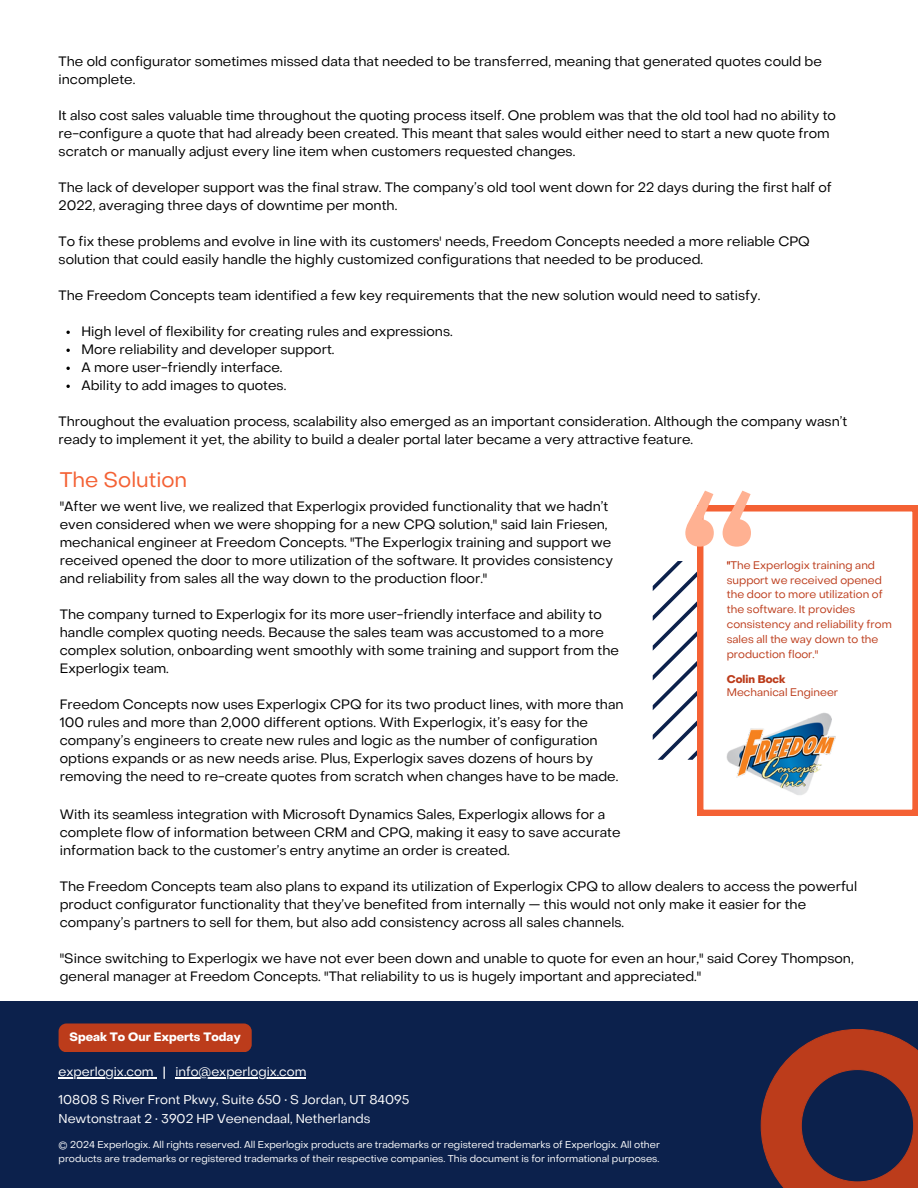
<style>
.page{position:relative;width:918px;height:1188px;background:#fff}
.page>*{position:absolute;margin:0;border:0;box-sizing:border-box;transform-origin:0 0}
.t1{font:500 204.45px "Object Sans";color:#ffb192}
.t2{font:21px "Object Sans";color:#f46134}
.t3{font:13.5px/18px "Object Sans";color:#000}
.t4{font:12.6px/19px "Object Sans";color:#fff}
.t5{font:700 12px "Object Sans";color:#fff}
.t6{font:10.95px/14.9px "Object Sans";color:#bc3c1b}
.t7{font:9.9px/13.6px "Object Sans";color:#fff}
.s1{font-weight:700}
.s2{font-weight:500}
</style>
<div class="page">
<svg style="left:653px;top:561px;width:45px;height:199px"></svg>
<svg style="left:698px;top:506px;width:220px;height:309px"></svg>
<div style="left:0;top:1002px;width:918px;height:186px;background:#0c214c"></div>
<svg style="left:761px;top:1029px;width:157px;height:159px"></svg>
<div style="left:59px;top:1023px;width:193px;height:29px;background:#bc3c1b;border-radius:8px"></div>
<img style="left:727px;top:711px;width:110px;height:91px">
<svg style="left:66px;top:331px;width:4px;height:3px"></svg>
<svg style="left:66px;top:349px;width:4px;height:3px"></svg>
<svg style="left:66px;top:367px;width:4px;height:3px"></svg>
<svg style="left:66px;top:385px;width:4px;height:3px"></svg>
<hr style="left:59px;top:1077px;width:95px;height:1px;background:#fff">
<hr style="left:175px;top:1077px;width:131px;height:1px;background:#fff">
<h2 class="t3" style="left:59px;top:54px;width:765px">The old configurator sometimes missed data that needed to be transferred, meaning that generated quotes could be incomplete.</h2>
<p class="t3" style="left:59px;top:108px;width:779px">It also cost sales valuable time throughout the quoting process itself. One problem was that the old tool had no ability to re-configure a quote that had already been created. This meant that sales would either need to start a new quote from scratch or manually adjust every line item when customers requested changes.</p>
<p class="t3" style="left:59px;top:180px;width:775px">The lack of developer support was the final straw. The company’s old tool went down for 22 days during the first half of<br>2022, averaging three days of downtime per month.</p>
<p class="t3" style="left:59px;top:234px;width:753px">To fix these problems and evolve in line with its customers' needs, Freedom Concepts needed a more reliable CPQ solution that could easily handle the highly customized configurations that needed to be produced.</p>
<p class="t3" style="left:59px;top:288px;width:703px">The Freedom Concepts team identified a few key requirements that the new solution would need to satisfy.</p>
<h2 class="t3" style="left:82px;top:324px;width:373px">High level of flexibility for creating rules and expressions.</h2>
<p class="t3" style="left:82px;top:342px;width:255px">More reliability and developer support.</p>
<h1 class="t3" style="left:82px;top:360px;width:203px">A more user-friendly interface.</h1>
<h2 class="t3" style="left:82px;top:378px;width:206px">Ability to add images to quotes.</h2>
<h2 class="t3" style="left:59px;top:414px;width:790px">Throughout the evaluation process, scalability also emerged as an important consideration. Although the company wasn’t ready to implement it yet, the ability to build a dealer portal later became a very attractive feature.</h2>
<h2 class="t2" style="left:60px;top:471px;width:129px">The Solution</h2>
<h2 class="t3" style="left:60px;top:497px;width:555px">"After we went live, we realized that Experlogix provided functionality that we hadn’t even considered when we were shopping for a new CPQ solution," said Iain Friesen, mechanical engineer at Freedom Concepts. "The Experlogix training and support we received opened the door to more utilization of the software. It provides consistency and reliability from sales all the way down to the production floor."</h2>
<h2 class="t3" style="left:60px;top:607px;width:561px">The company turned to Experlogix for its more user-friendly interface and ability to handle complex quoting needs. Because the sales team was accustomed to a more complex solution, onboarding went smoothly with some training and support from the Experlogix team.</h2>
<h2 class="t3" style="left:60px;top:697px;width:565px">Freedom Concepts now uses Experlogix CPQ for its two product lines, with more than 100 rules and more than 2,000 different options. With Experlogix, it’s easy for the company’s engineers to create new rules and logic as the number of configuration options expands or as new needs arise. Plus, Experlogix saves dozens of hours by removing the need to re-create quotes from scratch when changes have to be made.</h2>
<h2 class="t3" style="left:60px;top:806px;width:562px">With its seamless integration with Microsoft Dynamics Sales, Experlogix allows for a complete flow of information between CRM and CPQ, making it easy to save accurate information back to the customer’s entry anytime an order is created.</h2>
<p class="t3" style="left:60px;top:878px;width:799px">The Freedom Concepts team also plans to expand its utilization of Experlogix CPQ to allow dealers to access the powerful product configurator functionality that they’ve benefited from internally — this would not only make it easier for the company’s partners to sell for them, but also add consistency across all sales channels.</p>
<p class="t3" style="left:60px;top:949px;width:795px">"Since switching to Experlogix we have not ever been down and unable to quote for even an hour," said Corey Thompson, general manager at Freedom Concepts. "That reliability to us is hugely important and appreciated."</p>
<h2 class="t1" style="left:678px;top:491px;width:83px">“</h2>
<h2 class="t6" style="left:727px;top:558px;width:167px">"“The Experlogix training and support we received opened the door to more utilization of the software. It provides consistency and reliability from sales all the way down to the production floor."</h2>
<h2 class="t6" style="left:727px;top:674px;width:113px;line-height:12.8px"><span class="s1">Colin Bock<br></span>Mechanical Engineer</h2>
<p class="t5" style="left:69px;top:1032px;width:173px">Speak To Our Experts Today</p>
<h2 class="t4" style="left:59px;top:1063px;width:109px">experlogix.com <span class="s2">|</span></h2>
<h2 class="t4" style="left:175px;top:1063px;width:132px">info@experlogix.com</h2>
<h2 class="t4" style="left:59px;top:1092px;width:352px">10808 S River Front Pkwy, Suite 650 • S Jordan, UT 84095<br>Newtonstraat 2 • 3902 HP Veenendaal, Netherlands</h2>
<h3 class="t7" style="left:59px;top:1139px;width:603px">© 2024 Experlogix. All rights reserved. All Experlogix products are trademarks or registered trademarks of Experlogix. All other products are trademarks or registered trademarks of their respective companies. This document is for informational purposes.</h3>
</div>
